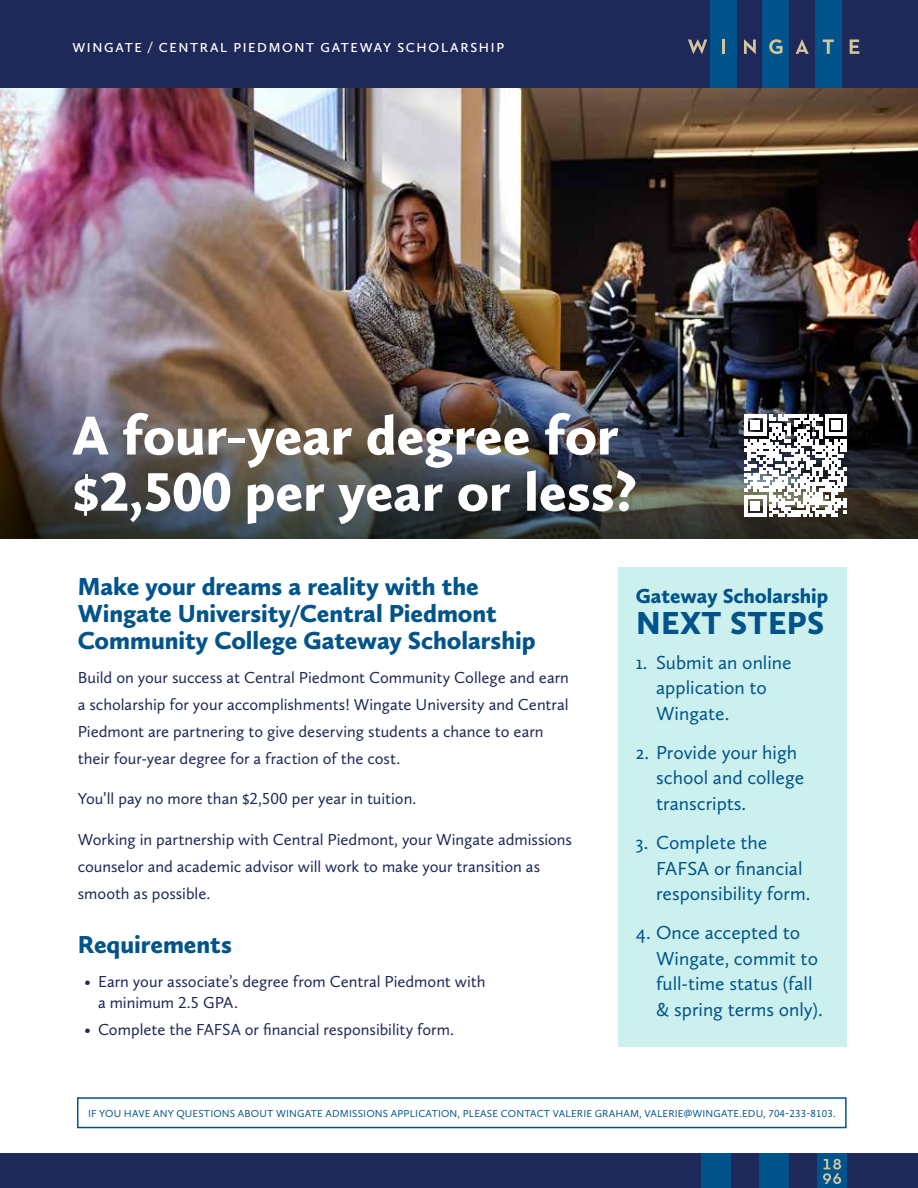
<style>
.page{position:relative;width:918px;height:1188px;background:#fff}
.page>*{position:absolute;margin:0;border:0;box-sizing:border-box;transform-origin:0 0}
.t1{font:900 56.25px/56.2px "Calluna Sans";color:#fff}
.t2{font:900 33px "Calluna Sans";letter-spacing:.015em;color:#00548b}
.t3{font:900 25.5px/27px "Calluna Sans";letter-spacing:-.005em;color:#00548b}
.t4{font:900 21px "Calluna Sans";color:#00548b}
.t5{font:19.5px/25.5px "Calluna Sans";color:#00548b}
.t6{font:16.5px/27px "Calluna Sans";color:#1e2859}
.t7{font:600 13.5px "Calluna Sans";letter-spacing:.12em;color:#fff}
.t8{font:10.5px "Calluna Sans";letter-spacing:.015em;color:#00548b}
</style>
<div class="page">
<img style="left:0;top:87px;width:918px;height:283px">
<div style="left:0;top:0;width:918px;height:87px;background:#1e2859"></div>
<img style="left:0;top:370px;width:918px;height:169px">
<div style="left:711px;top:0;width:26px;height:87px;background:#00548b"></div>
<div style="left:763px;top:0;width:26px;height:87px;background:#00548b"></div>
<div style="left:815px;top:0;width:26px;height:87px;background:#00548b"></div>
<svg style="left:688px;top:39px;width:19px;height:15px"></svg>
<hr style="left:722px;top:40px;width:3px;height:14px;background:#d1c59d">
<svg style="left:744px;top:39px;width:12px;height:15px"></svg>
<svg style="left:769px;top:39px;width:14px;height:15px"></svg>
<svg style="left:796px;top:39px;width:13px;height:15px"></svg>
<svg style="left:823px;top:40px;width:11px;height:14px"></svg>
<svg style="left:850px;top:40px;width:9px;height:14px"></svg>
<div style="left:0;top:1153px;width:918px;height:35px;background:#1e2859"></div>
<div style="left:701px;top:1153px;width:29px;height:35px;background:#00548b"></div>
<div style="left:759px;top:1153px;width:30px;height:35px;background:#00548b"></div>
<div style="left:818px;top:1153px;width:29px;height:35px;background:#00548b"></div>
<svg style="left:823px;top:1159px;width:18px;height:25px"></svg>
<div style="left:77px;top:1097px;width:770px;height:31px;border:2px solid #00548b"></div>
<svg style="left:744px;top:414px;width:103px;height:103px"></svg>
<div style="left:618px;top:567px;width:229px;height:480px;background:#ccf0ee"></div>
<p class="t7" style="left:72px;top:39px;width:433px">WINGATE / CENTRAL PIEDMONT GATEWAY SCHOLARSHIP</p>
<h1 class="t1" style="left:72px;top:406px;width:566px">A four-year degree for $2,500 per year or less?</h1>
<h3 class="t3" style="left:78px;top:573px;width:459px">Make your dreams a reality with the<br>Wingate University/Central Piedmont<br>Community College Gateway Scholarship</h3>
<p class="t6" style="left:78px;top:664px;width:493px">Build on your success at Central Piedmont Community College and earn a scholarship for your accomplishments! Wingate University and Central Piedmont are partnering to give deserving students a chance to earn their four-year degree for a fraction of the cost.</p>
<p class="t6" style="left:78px;top:785px;width:340px">You’ll pay no more than $2,500 per year in tuition.</p>
<p class="t6" style="left:78px;top:826px;width:496px">Working in partnership with Central Piedmont, your Wingate admissions counselor and academic advisor will work to make your transition as smooth as possible.</p>
<h3 class="t3" style="left:78px;top:930px;width:156px">Requirements</h3>
<p class="t6" style="left:98px;top:970px;width:389px;line-height:21px;text-indent:-13px">• Earn your associate’s degree from Central Piedmont with a minimum 2.5 GPA.</p>
<p class="t6" style="left:85px;top:1016px;width:371px">• Complete the FAFSA or financial responsibility form.</p>
<p class="t4" style="left:636px;top:583px;width:194px">Gateway Scholarship</p>
<h2 class="t2" style="left:636px;top:603px;width:190px">NEXT STEPS</h2>
<p class="t5" style="left:656px;top:649px;width:137px;text-indent:-20px">1. Submit an online application to<br>Wingate.</p>
<p class="t5" style="left:656px;top:739px;width:150px;text-indent:-20px">2. Provide your high school and college transcripts.</p>
<p class="t5" style="left:656px;top:829px;width:156px;text-indent:-20px">3. Complete the<br>FAFSA or financial responsibility form.</p>
<p class="t5" style="left:656px;top:919px;width:168px;text-indent:-20px">4. Once accepted to<br>Wingate, commit to full-time status (fall &amp; spring terms only).</p>
<p class="t8" style="left:88px;top:1107px;width:749px">IF YOU HAVE ANY QUESTIONS ABOUT WINGATE ADMISSIONS APPLICATION, PLEASE CONTACT VALERIE GRAHAM, VALERIE@WINGATE.EDU, 704-233-8103.</p>
</div>
